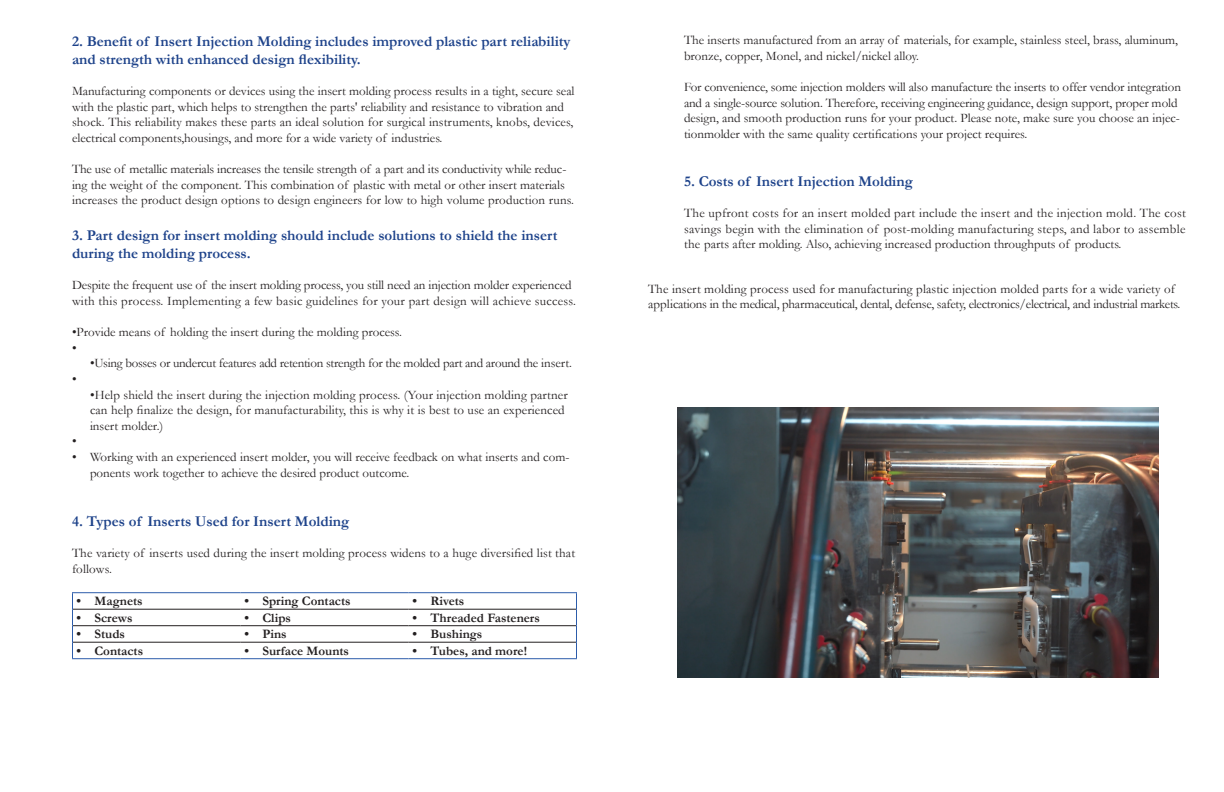
<style>
.page{position:relative;width:1224px;height:792px;background:#fff}
.page>*{position:absolute;margin:0;border:0;box-sizing:border-box;transform-origin:0 0}
.Paragraph_Style_2{font:700 15px/18px "Garamond";color:#1d428a}
.Paragraph_Style_2-2{font:13px/15.6px "Garamond";color:#231f20}
.Paragraph_Style_2-3{font:13px/15.6px "Garamond";letter-spacing:-.02em;color:#231f20}
.t1{font:700 13px "Garamond";color:#231f20}
</style>
<div class="page">
<hr style="left:73px;top:609px;width:167px;height:1px;background:#231f20">
<hr style="left:240px;top:609px;width:168px;height:1px;background:#231f20">
<hr style="left:408px;top:609px;width:168px;height:1px;background:#231f20">
<hr style="left:73px;top:625px;width:167px;height:1px;background:#231f20">
<hr style="left:240px;top:625px;width:168px;height:1px;background:#231f20">
<hr style="left:408px;top:625px;width:168px;height:1px;background:#231f20">
<hr style="left:73px;top:642px;width:167px;height:1px;background:#231f20">
<hr style="left:240px;top:642px;width:168px;height:1px;background:#231f20">
<hr style="left:408px;top:642px;width:168px;height:1px;background:#231f20">
<hr style="left:72px;top:592px;width:168px;height:1px;background:#2c5caa">
<hr style="left:240px;top:592px;width:168px;height:1px;background:#2c5caa">
<hr style="left:408px;top:592px;width:169px;height:1px;background:#2c5caa">
<svg style="left:72px;top:593px;width:1px;height:65px"></svg>
<svg style="left:576px;top:593px;width:1px;height:65px"></svg>
<hr style="left:72px;top:658px;width:168px;height:1px;background:#2c5caa">
<hr style="left:240px;top:658px;width:168px;height:1px;background:#2c5caa">
<hr style="left:408px;top:658px;width:169px;height:1px;background:#2c5caa">
<img style="left:678px;top:408px;width:480px;height:270px">
<p class="Paragraph_Style_2" style="left:72px;top:32px;width:500px">2. Benefit of Insert Injection Molding includes improved plastic part reliability and strength with enhanced design flexibility.</p>
<p class="Paragraph_Style_2-2" style="left:72px;top:83px;width:504px">Manufacturing components or devices using the insert molding process results in a tight, secure seal with the plastic part, which helps to strengthen the parts' reliability and resistance to vibration and shock. This reliability makes these parts an ideal solution for surgical instruments, knobs, devices, electrical components,housings, and more for a wide variety of industries.</p>
<p class="Paragraph_Style_2-2" style="left:72px;top:161px;width:504px">The use of metallic materials increases the tensile strength of a part and its conductivity while reduc&shy;ing the weight of the component. This combination of plastic with metal or other insert materials increases the product design options to design engineers for low to high volume production runs.</p>
<p class="Paragraph_Style_2" style="left:72px;top:227px;width:487px">3. Part design for insert molding should include solutions to shield the insert during the molding process.</p>
<p class="Paragraph_Style_2-2" style="left:72px;top:277px;width:505px">Despite the frequent use of the insert molding process, you still need an injection molder experienced with this process. Implementing a few basic guidelines for your part design will achieve success.</p>
<p class="Paragraph_Style_2-2" style="left:72px;top:324px;width:332px">•Provide means of holding the insert during the molding process.</p>
<p class="Paragraph_Style_2-2" style="left:72px;top:340px;width:6px">•</p>
<p class="Paragraph_Style_2-3" style="left:90px;top:355px;width:484px">•Using bosses or undercut features add retention strength for the molded part and around the insert.</p>
<p class="Paragraph_Style_2-2" style="left:72px;top:371px;width:6px">•</p>
<p class="Paragraph_Style_2-2" style="left:90px;top:386px;width:479px">•Help shield the insert during the injection molding process. (Your injection molding partner can help finalize the design, for manufacturability, this is why it is best to use an experienced insert molder.)</p>
<p class="Paragraph_Style_2-2" style="left:72px;top:433px;width:6px">•</p>
<p class="Paragraph_Style_2-2" style="left:90px;top:449px;width:481px;text-indent:-18px">• Working with an experienced insert molder, you will receive feedback on what inserts and com&shy;ponents work together to achieve the desired product outcome.</p>
<p class="Paragraph_Style_2" style="left:72px;top:512px;width:279px">4. Types of Inserts Used for Insert Molding</p>
<p class="Paragraph_Style_2-2" style="left:72px;top:545px;width:505px">The variety of inserts used during the insert molding process widens to a huge diversified list that follows.</p>
<p class="t1" style="left:76px;top:592px;width:68px">• Magnets</p>
<p class="t1" style="left:244px;top:592px;width:108px">• Spring Contacts</p>
<p class="t1" style="left:412px;top:592px;width:53px">• Rivets</p>
<p class="t1" style="left:76px;top:609px;width:58px">• Screws</p>
<p class="t1" style="left:244px;top:609px;width:48px">• Clips</p>
<p class="t1" style="left:412px;top:609px;width:129px">• Threaded Fasteners</p>
<p class="t1" style="left:76px;top:625px;width:50px">• Studs</p>
<p class="t1" style="left:244px;top:625px;width:44px">• Pins</p>
<p class="t1" style="left:412px;top:625px;width:71px">• Bushings</p>
<p class="t1" style="left:76px;top:642px;width:68px">• Contacts</p>
<p class="t1" style="left:244px;top:642px;width:106px">• Surface Mounts</p>
<p class="t1" style="left:412px;top:642px;width:116px">• Tubes, and more!</p>
<p class="Paragraph_Style_2-2" style="left:684px;top:32px;width:496px">The inserts manufactured from an array of materials, for example, stainless steel, brass, aluminum, bronze, copper, Monel, and nickel/nickel alloy.</p>
<p class="Paragraph_Style_2-2" style="left:684px;top:79px;width:499px">For convenience, some injection molders will also manufacture the inserts to offer vendor integration and a single-source solution. Therefore, receiving engineering guidance, design support, proper mold design, and smooth production runs for your product. Please note, make sure you choose an injec&shy;tionmolder with the same quality certifications your project requires.</p>
<p class="Paragraph_Style_2" style="left:684px;top:172px;width:230px">5. Costs of Insert Injection Molding</p>
<p class="Paragraph_Style_2-2" style="left:684px;top:205px;width:503px;text-align:justify">The upfront costs for an insert molded part include the insert and the injection mold. The cost savings begin with the elimination of post-molding manufacturing steps, and labor to assemble the parts after molding. Also, achieving increased production throughputs of products.</p>
<p class="Paragraph_Style_2-3" style="left:648px;top:281px;width:534px">The insert molding process used for manufacturing plastic injection molded parts for a wide variety of applications in the medical, pharmaceutical, dental, defense, safety, electronics/electrical, and industrial markets.</p>
</div>
